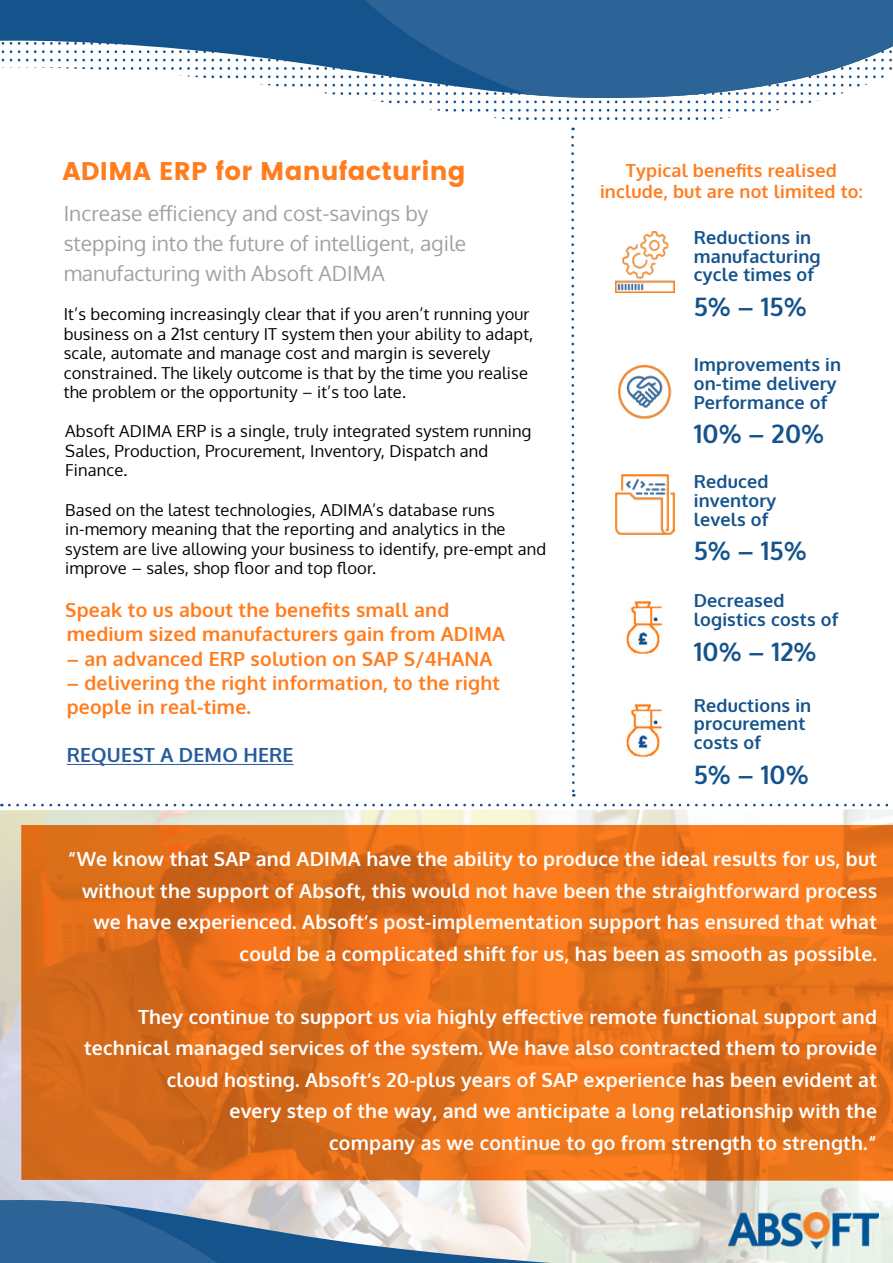
<style>
.page{position:relative;width:893px;height:1263px;background:#fff}
.page>*{position:absolute;margin:0;border:0;box-sizing:border-box;transform-origin:0 0}
.t1{font:700 25.5px "Oxygen";letter-spacing:.01em;color:#14538c}
.t2{font:25.5px "Poppins";letter-spacing:.01em;color:#ff7d1e}
.t3{font:21px/30px "Oxygen";color:#a3a19e}
.t4{font:700 19.5px/31.5px "Oxygen";letter-spacing:.01em;color:#fff;text-align:right}
.t5{font:700 19.5px/24px "Oxygen";letter-spacing:.01em;color:#ff7d1e}
.t6{font:700 19.5px "Oxygen";letter-spacing:.01em;color:#275b9b}
.t7{font:700 18px/18.8px "Oxygen";letter-spacing:.01em;color:#14538c}
.t8{font:700 18px/21px "Oxygen";letter-spacing:.01em;color:#ff7d1e;text-align:center}
.t9{font:16.5px/19.5px "Oxygen";letter-spacing:.01em;color:#000}
</style>
<div class="page">
<img style="left:0;top:809px;width:893px;height:454px">
<svg style="left:478px;top:100px;width:2px;height:12px"></svg>
<svg style="left:607px;top:100px;width:2px;height:20px"></svg>
<svg style="left:462px;top:100px;width:2px;height:12px"></svg>
<svg style="left:591px;top:100px;width:2px;height:20px"></svg>
<svg style="left:494px;top:100px;width:2px;height:19px"></svg>
<svg style="left:583px;top:100px;width:2px;height:20px"></svg>
<svg style="left:486px;top:100px;width:2px;height:18px"></svg>
<svg style="left:470px;top:100px;width:2px;height:12px"></svg>
<svg style="left:599px;top:100px;width:2px;height:20px"></svg>
<svg style="left:381px;top:100px;width:75px;height:12px"></svg>
<svg style="left:712px;top:100px;width:2px;height:20px"></svg>
<svg style="left:728px;top:100px;width:2px;height:18px"></svg>
<svg style="left:696px;top:100px;width:2px;height:20px"></svg>
<svg style="left:720px;top:100px;width:2px;height:19px"></svg>
<svg style="left:704px;top:100px;width:2px;height:20px"></svg>
<svg style="left:615px;top:100px;width:75px;height:20px"></svg>
<svg style="left:736px;top:100px;width:75px;height:12px"></svg>
<svg style="left:502px;top:100px;width:75px;height:697px"></svg>
<svg style="left:0;top:0;width:264px;height:85px;fill:#14538c"></svg>
<svg style="left:264px;top:0;width:629px;height:98px;background:#4677a4"></svg>
<svg style="left:0;top:1200px;width:551px;height:63px;background:#819eb8"></svg>
<img style="left:729px;top:1212px;width:149px;height:37px">
<hr style="left:67px;top:764px;width:227px;height:1px;background:#275b9b">
<svg style="left:1px;top:804px;width:888px;height:2px"></svg>
<svg style="left:21px;top:825px;width:872px;height:356px;background:#e46f1a"></svg>
<img style="left:615px;top:232px;width:60px;height:60px">
<img style="left:626px;top:704px;width:37px;height:54px">
<img style="left:615px;top:474px;width:60px;height:60px">
<img style="left:618px;top:364px;width:54px;height:55px">
<img style="left:626px;top:601px;width:37px;height:54px">
<h1 class="t2" style="left:62px;top:156px;width:405px">ADIMA ERP for Manufacturing</h1>
<p class="t3" style="left:64px;top:199px;width:404px">Increase efficiency and cost-savings by stepping into the future of intelligent, agile manufacturing with Absoft ADIMA</p>
<p class="t9" style="left:64px;top:305px;width:471px">It’s becoming increasingly clear that if you aren’t running your business on a 21st century IT system then your ability to adapt, scale, automate and manage cost and margin is severely constrained. The likely outcome is that by the time you realise the problem or the opportunity – it’s too late.</p>
<p class="t9" style="left:65px;top:422px;width:468px">Absoft ADIMA ERP is a single, truly integrated system running<br>Sales, Production, Procurement, Inventory, Dispatch and<br>Finance.</p>
<p class="t9" style="left:65px;top:500px;width:482px">Based on the latest technologies, ADIMA’s database runs in-memory meaning that the reporting and analytics in the system are live allowing your business to identify, pre-empt and improve – sales, shop floor and top floor.</p>
<p class="t5" style="left:65px;top:599px;width:441px">Speak to us about the benefits small and medium sized manufacturers gain from ADIMA</p>
<p class="t5" style="left:67px;top:647px;width:427px">– an advanced ERP solution on SAP S/4HANA</p>
<p class="t5" style="left:67px;top:671px;width:435px">– delivering the right information, to the right people in real-time.</p>
<p class="t6" style="left:67px;top:742px;width:228px">REQUEST A DEMO HERE</p>
<p class="t8" style="left:600px;top:161px;width:264px">Typical benefits realised include, but are not limited to:</p>
<p class="t7" style="left:694px;top:228px;width:128px">Reductions in manufacturing cycle times of</p>
<h1 class="t1" style="left:694px;top:291px;width:114px">5% – 15%</h1>
<p class="t7" style="left:694px;top:356px;width:149px">Improvements in on-time delivery<br>Performance of</p>
<h1 class="t1" style="left:694px;top:418px;width:131px">10% – 20%</h1>
<p class="t7" style="left:694px;top:473px;width:84px">Reduced inventory levels of</p>
<h1 class="t1" style="left:694px;top:535px;width:114px">5% – 15%</h1>
<p class="t7" style="left:694px;top:592px;width:146px">Decreased logistics costs of</p>
<h1 class="t1" style="left:694px;top:635px;width:124px">10% – 12%</h1>
<p class="t7" style="left:694px;top:696px;width:119px">Reductions in procurement costs of</p>
<h1 class="t1" style="left:694px;top:758px;width:116px">5% – 10%</h1>
<p class="t4" style="left:67px;top:844px;width:811px">“We know that SAP and ADIMA have the ability to produce the ideal results for us, but without the support of Absoft, this would not have been the straightforward process we have experienced. Absoft‘s post-implementation support has ensured that what could be a complicated shift for us, has been as smooth as possible.</p>
<p class="t4" style="left:84px;top:1001px;width:794px">They continue to support us via highly effective remote functional support and technical managed services of the system. We have also contracted them to provide cloud hosting. Absoft‘s 20-plus years of SAP experience has been evident at<br>every step of the way, and we anticipate a long relationship with the<br>company as we continue to go from strength to strength.“</p>
</div>
